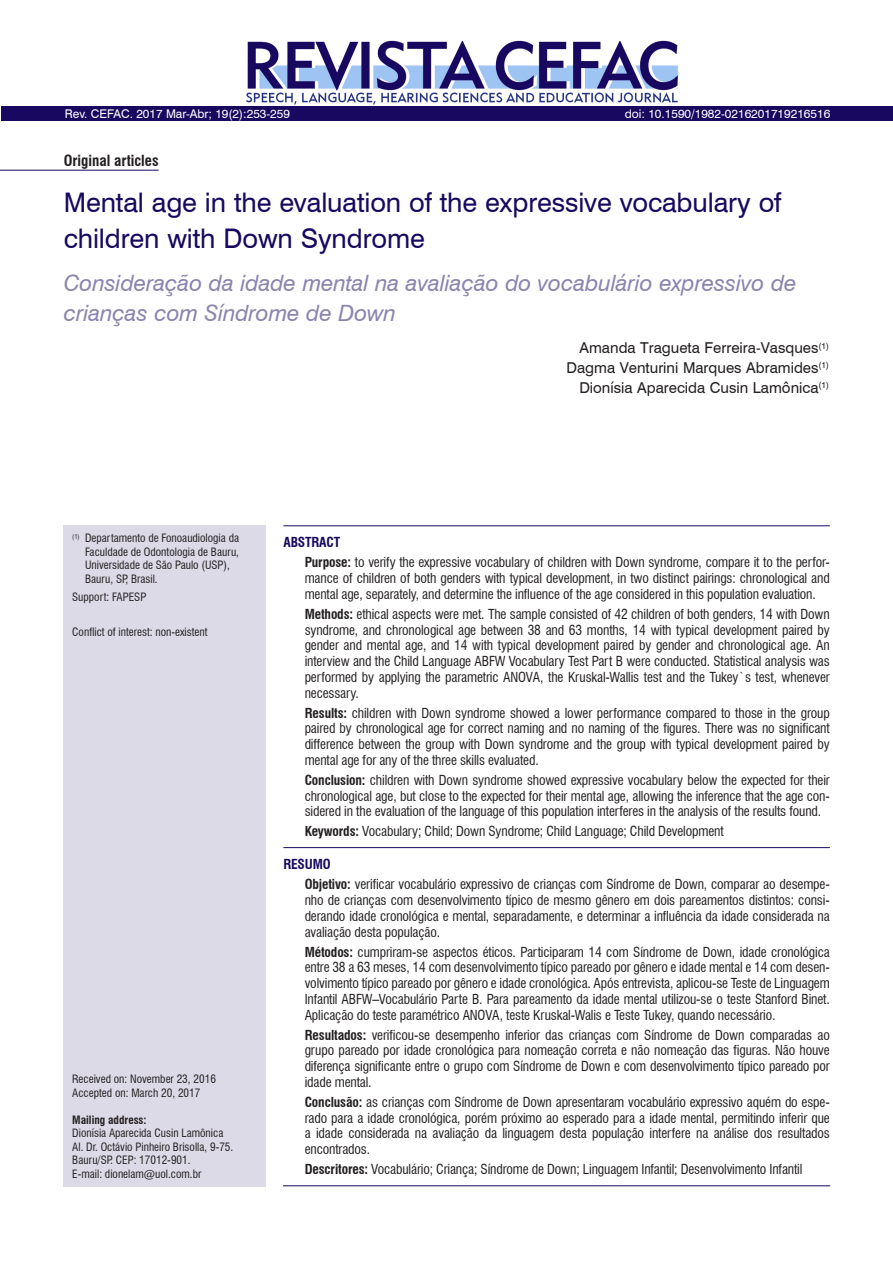
<style>
.page{position:relative;width:893px;height:1263px;background:#fff}
.page>*{position:absolute;margin:0;border:0;box-sizing:border-box;transform-origin:0 0}
.Titulo{font:27px/36px "Swiss 721 BT";letter-spacing:-.005em;color:#18085f}
.Titulo_ingles{font:italic 22.5px/30px "Swiss 721 BT";letter-spacing:-.005em;color:#8b84af}
.Autor{font:15px "Swiss 721 BT";color:#231f20}
.Tipo_de_artigo{font:700 condensed 15px "Swiss 721 BT";color:#231f20}
.Resumo{font:condensed 13.5px/15.8px "Swiss 721 BT";letter-spacing:-.01em;color:#231f20;text-align:justify}
.Resumo_título{font:700 condensed 13.5px "Swiss 721 BT";letter-spacing:-.01em;color:#18085f}
.Legenda_bibliográfi{font:12px "Swiss 721 BT";color:#fff}
.DOI_-_variável_1{font:12px "Swiss 721 BT";color:#fff}
.Endereço_correspond{font:condensed 11.25px "Swiss 721 BT";color:#231f20}
.Notas{font:condensed 11.25px/13.5px "Swiss 721 BT";color:#231f20}
.Endereço_correspond-2{font:700 condensed 11.25px "Swiss 721 BT";color:#231f20}
.s1{font-weight:700}
</style>
<div class="page">
<div style="left:64px;top:525px;width:202px;height:661px;background:#dcdae7"></div>
<hr style="left:283px;top:525px;width:547px;height:1px;background:#18085f">
<hr style="left:283px;top:847px;width:547px;height:1px;background:#18085f">
<hr style="left:283px;top:1185px;width:547px;height:1px;background:#18085f">
<hr style="left:0;top:170px;width:159px;height:1px;background:#18085f">
<img style="left:246px;top:40px;width:432px;height:65px">
<div style="left:1px;top:106px;width:892px;height:15px;background:#18085f"></div>
<p class="Legenda_bibliográfi" style="left:65px;top:106px;width:227px">Rev. CEFAC. 2017 Mar-Abr; 19(2):253-259</p>
<p class="DOI_-_variável_1" style="left:625px;top:106px;width:207px">doi: 10.1590/1982-0216201719216516</p>
<p class="Tipo_de_artigo" style="left:64px;top:152px;width:96px">Original articles</p>
<p class="Titulo" style="left:64px;top:184px;width:719px">Mental age in the evaluation of the expressive vocabulary of children with Down Syndrome</p>
<p class="Titulo_ingles" style="left:64px;top:268px;width:734px">Consideração da idade mental na avaliação do vocabulário expressivo de crianças com Síndrome de Down</p>
<p class="Autor" style="left:580px;top:338px;width:251px">Amanda Tragueta Ferreira-Vasques<sup>(1)</sup></p>
<p class="Autor" style="left:566px;top:357px;width:264px">Dagma Venturini Marques Abramides<sup>(1)</sup></p>
<p class="Autor" style="left:579px;top:377px;width:251px">Dionísia Aparecida Cusin Lamônica<sup>(1)</sup></p>
<p class="Notas" style="left:85px;top:531px;width:156px;text-indent:-13px"><sup>(1)</sup> Departamento de Fonoaudiologia da<br>Faculdade de Odontologia de Bauru,<br>Universidade de São Paulo (USP),<br>Bauru, SP, Brasil.</p>
<p class="Notas" style="left:72px;top:590px;width:76px">Support: FAPESP</p>
<p class="Notas" style="left:72px;top:625px;width:137px">Conflict of interest: non-existent</p>
<p class="Endereço_correspond" style="left:72px;top:1072px;width:145px">Received on: November 23, 2016</p>
<p class="Endereço_correspond" style="left:72px;top:1086px;width:130px">Accepted on: March 20, 2017</p>
<p class="Endereço_correspond-2" style="left:72px;top:1113px;width:76px">Mailing address:</p>
<p class="Endereço_correspond" style="left:72px;top:1126px;width:153px">Dionísia Aparecida Cusin Lamônica</p>
<p class="Endereço_correspond" style="left:72px;top:1140px;width:163px">Al. Dr. Octávio Pinheiro Brisolla, 9-75.</p>
<p class="Endereço_correspond" style="left:72px;top:1153px;width:120px">Bauru/SP. CEP: 17012-901.</p>
<p class="Endereço_correspond" style="left:72px;top:1167px;width:131px">E-mail: dionelam@uol.com.br</p>
<p class="Resumo_título" style="left:283px;top:534px;width:58px">ABSTRACT</p>
<p class="Resumo" style="left:305px;top:555px;width:527px"><span class="s1">Purpose:</span> to verify the expressive vocabulary of children with Down syndrome, compare it to the perfor&shy;mance of children of both genders with typical development, in two distinct pairings: chronological and mental age, separately, and determine the influence of the age considered in this population evaluation.</p>
<p class="Resumo" style="left:305px;top:606px;width:527px"><span class="s1">Methods:</span> ethical aspects were met. The sample consisted of 42 children of both genders, 14 with Down syndrome, and chronological age between 38 and 63 months, 14 with typical development paired by gender and mental age, and 14 with typical development paired by gender and chronological age. An interview and the Child Language ABFW Vocabulary Test Part B were conducted. Statistical analysis was performed by applying the parametric ANOVA, the Kruskal-Wallis test and the Tukey`s test, whenever necessary.</p>
<p class="Resumo" style="left:305px;top:705px;width:527px"><span class="s1">Results:</span> children with Down syndrome showed a lower performance compared to those in the group paired by chronological age for correct naming and no naming of the figures. There was no significant difference between the group with Down syndrome and the group with typical development paired by mental age for any of the three skills evaluated.</p>
<p class="Resumo" style="left:305px;top:772px;width:527px"><span class="s1">Conclusion:</span> children with Down syndrome showed expressive vocabulary below the expected for their chronological age, but close to the expected for their mental age, allowing the inference that the age con&shy;sidered in the evaluation of the language of this population interferes in the analysis of the results found.</p>
<p class="Resumo" style="left:305px;top:824px;width:420px"><span class="s1">Keywords:</span> Vocabulary; Child; Down Syndrome; Child Language; Child Development</p>
<p class="Resumo_título" style="left:283px;top:856px;width:49px">RESUMO</p>
<p class="Resumo" style="left:305px;top:876px;width:527px"><span class="s1">Objetivo:</span> verificar vocabulário expressivo de crianças com Síndrome de Down, comparar ao desempe&shy;nho de crianças com desenvolvimento típico de mesmo gênero em dois pareamentos distintos: consi&shy;derando idade cronológica e mental, separadamente, e determinar a influência da idade considerada na avaliação desta população.</p>
<p class="Resumo" style="left:305px;top:944px;width:527px"><span class="s1">Métodos:</span> cumpriram-se aspectos éticos. Participaram 14 com Síndrome de Down, idade cronológica entre 38 a 63 meses, 14 com desenvolvimento típico pareado por gênero e idade mental e 14 com desen&shy;volvimento típico pareado por gênero e idade cronológica. Após entrevista, aplicou-se Teste de Linguagem Infantil ABFW–Vocabulário Parte B. Para pareamento da idade mental utilizou-se o teste Stanford Binet.<br>Aplicação do teste paramétrico ANOVA, teste Kruskal-Walis e Teste Tukey, quando necessário.</p>
<p class="Resumo" style="left:305px;top:1027px;width:527px"><span class="s1">Resultados:</span> verificou-se desempenho inferior das crianças com Síndrome de Down comparadas ao grupo pareado por idade cronológica para nomeação correta e não nomeação das figuras. Não houve diferença significante entre o grupo com Síndrome de Down e com desenvolvimento típico pareado por idade mental.</p>
<p class="Resumo" style="left:305px;top:1094px;width:527px"><span class="s1">Conclusão:</span> as crianças com Síndrome de Down apresentaram vocabulário expressivo aquém do espe&shy;rado para a idade cronológica, porém próximo ao esperado para a idade mental, permitindo inferir que a idade considerada na avaliação da linguagem desta população interfere na análise dos resultados encontrados.</p>
<p class="Resumo" style="left:305px;top:1161px;width:499px"><span class="s1">Descritores:</span> Vocabulário; Criança; Síndrome de Down; Linguagem Infantil; Desenvolvimento Infantil</p>
</div>
